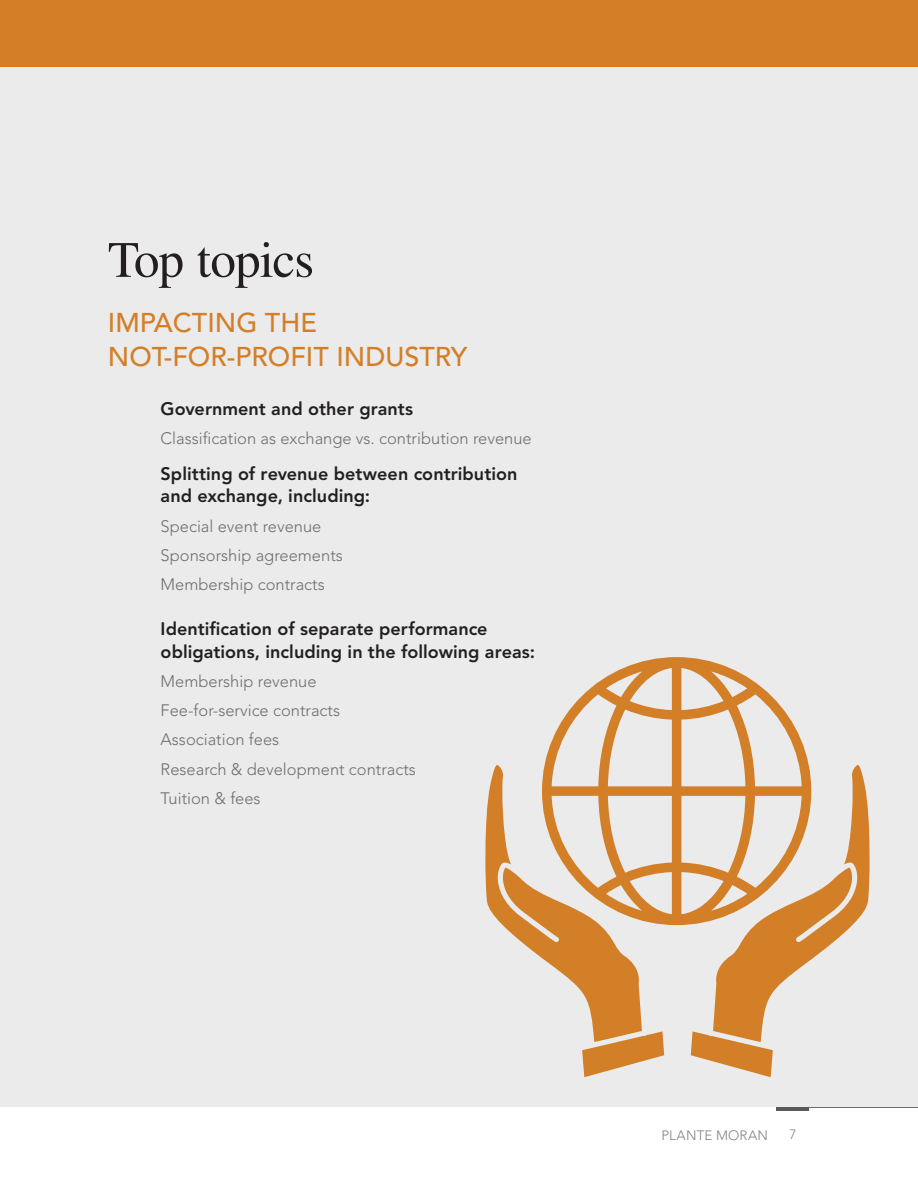
<style>
.page{position:relative;width:918px;height:1188px;background:#fff}
.page>*{position:absolute;margin:0;border:0;box-sizing:border-box;transform-origin:0 0}
.t1{font:51px "Times";letter-spacing:-.02em;color:#231f20}
.t2{font:500 27px/34.5px "Avenir LT Std";color:#d37f28}
.t3{font:800 18px/22.5px "Avenir LT Std";color:#231f20}
.t4{font:300 16.5px/29.2px "Avenir LT Std";color:#6d6e71}
.t5{font:300 13.5px "Avenir LT Std";letter-spacing:.01em;color:#808285}
</style>
<div class="page">
<hr style="left:777px;top:1107px;width:141px;height:1px;background:#58595b">
<hr style="left:777px;top:1107px;width:32px;height:3px;background:#58595b">
<div style="left:0;top:0;width:918px;height:68px;background:#d37f28"></div>
<div style="left:0;top:68px;width:918px;height:1039px;background:#ebebec"></div>
<svg style="left:544px;top:657px;width:265px;height:268px"></svg>
<svg style="left:691px;top:1031px;width:82px;height:46px"></svg>
<svg style="left:713px;top:765px;width:157px;height:277px"></svg>
<svg style="left:582px;top:1031px;width:82px;height:46px"></svg>
<svg style="left:485px;top:765px;width:157px;height:277px"></svg>
<h1 class="t1" style="left:108px;top:231px;width:208px">Top topics</h1>
<h2 class="t2" style="left:108px;top:306px;width:361px">IMPACTING THE<br>NOT-FOR-PROFIT INDUSTRY</h2>
<p class="t3" style="left:161px;top:397px;width:254px">Government and other grants</p>
<p class="t4" style="left:161px;top:424px;width:373px">Classification as exchange vs. contribution revenue</p>
<p class="t3" style="left:161px;top:463px;width:358px">Splitting of revenue between contribution and exchange, including:</p>
<p class="t4" style="left:161px;top:511px;width:184px">Special event revenue<br>Sponsorship agreements<br>Membership contracts</p>
<p class="t3" style="left:161px;top:618px;width:376px">Identification of separate performance obligations, including in the following areas:</p>
<p class="t4" style="left:161px;top:667px;width:257px">Membership revenue<br>Fee-for-service contracts<br>Association fees<br>Research &amp; development contracts<br>Tuition &amp; fees</p>
<p class="t5" style="left:662px;top:1127px;width:108px">PLANTE MORAN</p>
<p class="t5" style="left:789px;top:1127px;width:9px">7</p>
</div>
